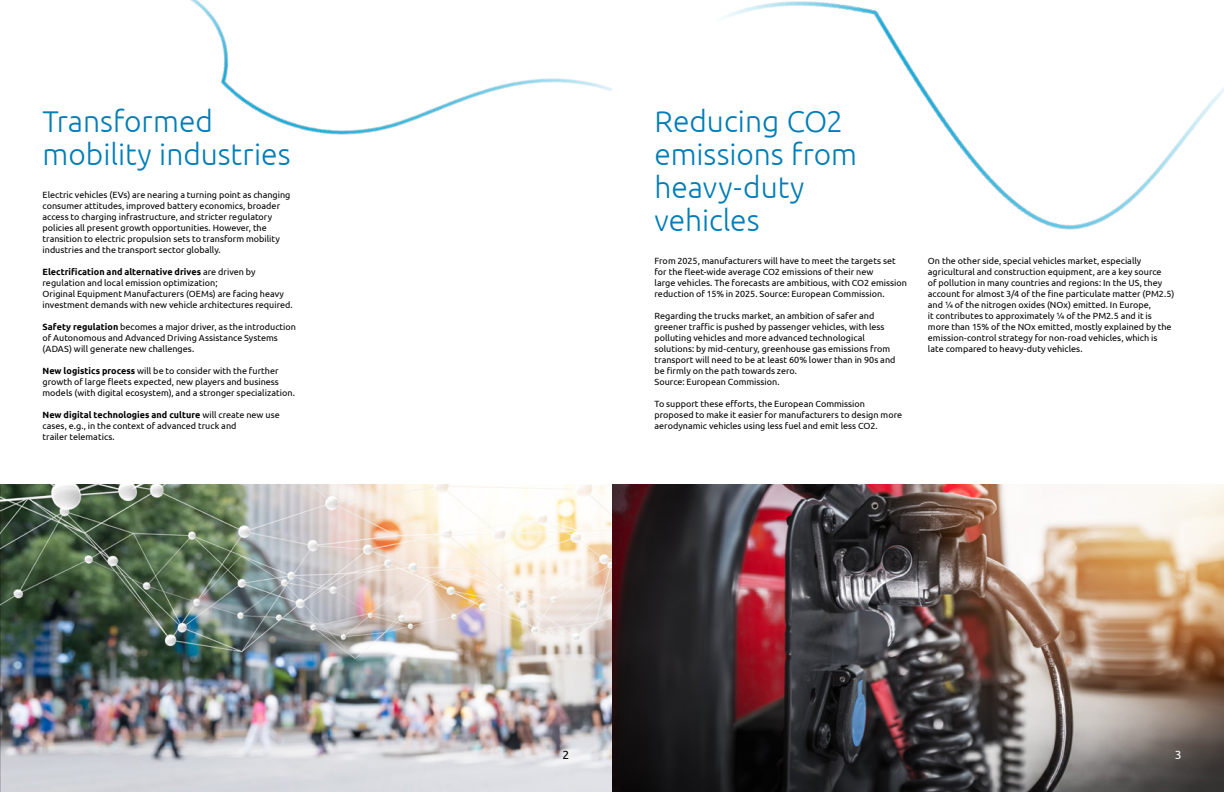
<style>
.page{position:relative;width:1224px;height:792px;background:#fff}
.page>*{position:absolute;margin:0;border:0;box-sizing:border-box;transform-origin:0 0}
.t1{font:300 30px/33px "Ubuntu";color:#007db7}
.t2{font:12px "Ubuntu";color:#000}
.t3{font:12px "Ubuntu";color:#fff}
.t4{font:9px/11px "Ubuntu";color:#000}
.s1{font-weight:700}
</style>
<div class="page">
<img style="left:0;top:484px;width:1224px;height:308px">
<img style="left:723px;top:1px;width:501px;height:229px">
<img style="left:190px;top:0;width:423px;height:135px">
<h1 class="t1" style="left:43px;top:104px;width:249px">Transformed mobility industries</h1>
<p class="t4" style="left:43px;top:189px;width:250px">Electric vehicles (EVs) are nearing a turning point as changing consumer attitudes, improved battery economics, broader access to charging infrastructure, and stricter regulatory policies all present growth opportunities. However, the transition to electric propulsion sets to transform mobility industries and the transport sector globally.</p>
<p class="t4" style="left:43px;top:266px;width:252px"><span class="s1">Electrification and alternative drives</span> are driven by regulation and local emission optimization;<br>Original Equipment Manufacturers (OEMs) are facing heavy investment demands with new vehicle architectures required.</p>
<p class="t4" style="left:43px;top:321px;width:255px"><span class="s1">Safety regulation</span> becomes a major driver, as the introduction of Autonomous and Advanced Driving Assistance Systems (ADAS) will generate new challenges.</p>
<p class="t4" style="left:43px;top:365px;width:254px"><span class="s1">New logistics process</span> will be to consider with the further growth of large fleets expected, new players and business models (with digital ecosystem), and a stronger specialization.</p>
<p class="t4" style="left:43px;top:409px;width:239px"><span class="s1">New digital technologies and culture</span> will create new use cases, e.g., in the context of advanced truck and<br>trailer telematics.</p>
<h1 class="t1" style="left:655px;top:104px;width:204px">Reducing CO2 emissions from heavy-duty vehicles</h1>
<p class="t4" style="left:655px;top:255px;width:254px">From 2025, manufacturers will have to meet the targets set for the fleet-wide average CO2 emissions of their new<br>large vehicles. The forecasts are ambitious, with CO2 emission reduction of 15% in 2025. Source: European Commission.</p>
<p class="t4" style="left:655px;top:310px;width:243px">Regarding the trucks market, an ambition of safer and greener traffic is pushed by passenger vehicles, with less polluting vehicles and more advanced technological solutions: by mid-century, greenhouse gas emissions from transport will need to be at least 60% lower than in 90s and be firmly on the path towards zero.<br>Source: European Commission.</p>
<p class="t4" style="left:655px;top:398px;width:249px">To support these efforts, the European Commission proposed to make it easier for manufacturers to design more aerodynamic vehicles using less fuel and emit less CO2.</p>
<p class="t4" style="left:928px;top:255px;width:248px">On the other side, special vehicles market, especially agricultural and construction equipment, are a key source<br>of pollution in many countries and regions: In the US, they account for almost 3/4 of the fine particulate matter (PM2.5) and ¼ of the nitrogen oxides (NOx) emitted. In Europe,<br>it contributes to approximately ¼ of the PM2.5 and it is more than 15% of the NOx emitted, mostly explained by the emission-control strategy for non-road vehicles, which is late compared to heavy-duty vehicles.</p>
<h2 class="t2" style="left:562px;top:747px;width:8px">2</h2>
<h2 class="t3" style="left:1175px;top:747px;width:8px">3</h2>
</div>
